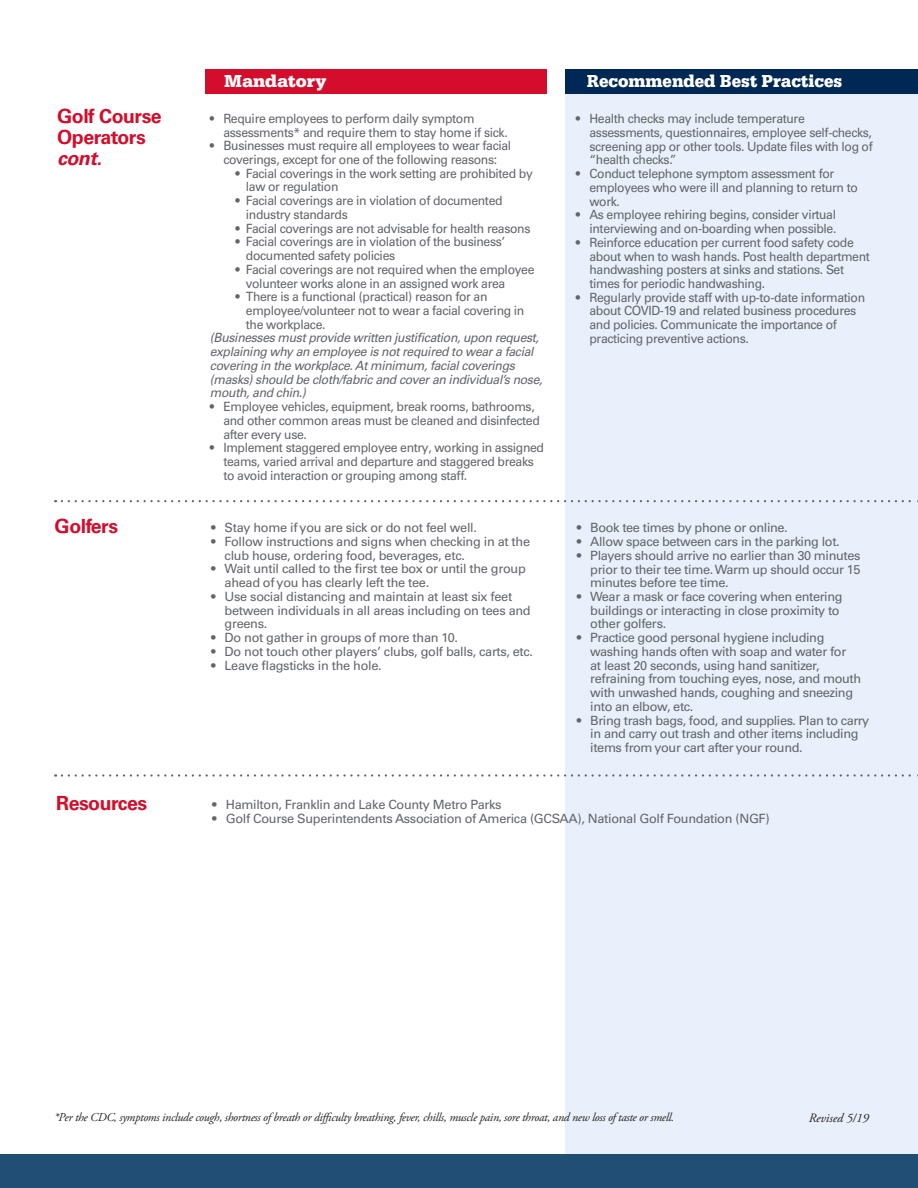
<style>
.page{position:relative;width:918px;height:1188px;background:#fff}
.page>*{position:absolute;margin:0;border:0;box-sizing:border-box;transform-origin:0 0}
.t1{font:700 19.5px/21px "Univers LT Pro 65";letter-spacing:-.025em;color:#d30d2b}
.t2{font:italic 700 19.5px "Univers LT Pro 65";color:#d30d2b}
.t3{font:700 18px "Serifa";color:#fff;scale:.95 1}
.t4{font:700 18px "Serifa";color:#fff}
.t5{font:12.75px/13.8px "Univers LT Pro 55 Roman";letter-spacing:-.03em;color:#63656a;scale:.96 1}
.t6{font:12.75px/13.6px "Univers LT Pro 55 Roman";letter-spacing:-.03em;color:#63656a}
.t7{font:italic 12.75px/13.8px "Univers LT Pro 55";letter-spacing:-.03em;color:#63656a;scale:.96 1}
.t8{font:italic 12.75px "Adobe Garamond Pro";color:#231f20}
.t9{font:italic 12px "Adobe Garamond Pro";letter-spacing:-.02em;color:#231f20}
</style>
<div class="page">
<div style="left:565px;top:91px;width:353px;height:1082px;background:#e9f0fb"></div>
<div style="left:205px;top:69px;width:342px;height:25px;background:#d30d2b"></div>
<div style="left:565px;top:69px;width:353px;height:25px;background:#002855"></div>
<div style="left:0;top:1155px;width:918px;height:33px;background:#204e75"></div>
<svg style="left:62px;top:500px;width:856px;height:2px"></svg>
<svg style="left:62px;top:774px;width:856px;height:3px"></svg>
<p class="t1" style="left:57px;top:106px;width:106px">Golf Course<br>Operators</p>
<p class="t2" style="left:57px;top:147px;width:46px">cont.</p>
<p class="t1" style="left:55px;top:516px;width:65px">Golfers</p>
<p class="t4" style="left:224px;top:71px;width:104px">Mandatory</p>
<p class="t3" style="left:587px;top:71px;width:270px">Recommended Best Practices</p>
<p class="t5" style="left:223px;top:112px;width:298px;text-indent:-14px">• Require employees to perform daily symptom assessments* and require them to stay home if sick.</p>
<p class="t5" style="left:210px;top:139px;width:315px;text-align:center">• Businesses must require all employees to wear facial coverings, except for one of the following reasons:</p>
<p class="t5" style="left:246px;top:166px;width:300px;text-indent:-11px">• Facial coverings in the work setting are prohibited by law or regulation</p>
<p class="t5" style="left:246px;top:194px;width:269px;text-indent:-11px">• Facial coverings are in violation of documented industry standards</p>
<p class="t5" style="left:235px;top:221px;width:309px">• Facial coverings are not advisable for health reasons</p>
<p class="t5" style="left:246px;top:235px;width:272px;text-indent:-11px">• Facial coverings are in violation of the business’ documented safety policies</p>
<p class="t5" style="left:246px;top:262px;width:302px;text-indent:-11px">• Facial coverings are not required when the employee volunteer works alone in an assigned work area</p>
<p class="t5" style="left:246px;top:290px;width:292px;text-indent:-11px">• There is a functional (practical) reason for an employee/volunteer not to wear a facial covering in</p>
<p class="t5" style="left:246px;top:317px;width:84px">the workplace.</p>
<p class="t7" style="left:210px;top:331px;width:348px">(Businesses must provide written justification, upon request, explaining why an employee is not required to wear a facial covering in the workplace. At minimum, facial coverings (masks) should be cloth/fabric and cover an individual’s nose, mouth, and chin.)</p>
<p class="t5" style="left:223px;top:400px;width:331px;text-indent:-14px">• Employee vehicles, equipment, break rooms, bathrooms, and other common areas must be cleaned and disinfected after every use.</p>
<p class="t5" style="left:223px;top:441px;width:336px;text-indent:-14px">• Implement staggered employee entry, working in assigned teams, varied arrival and departure and staggered breaks to avoid interaction or grouping among staff.</p>
<p class="t6" style="left:211px;top:521px;width:267px">• Stay home if you are sick or do not feel well.</p>
<p class="t6" style="left:225px;top:535px;width:307px;text-indent:-14px">• Follow instructions and signs when checking in at the club house, ordering food, beverages, etc.</p>
<p class="t6" style="left:225px;top:562px;width:303px;text-indent:-14px">• Wait until called to the first tee box or until the group ahead of you has clearly left the tee.</p>
<p class="t6" style="left:225px;top:590px;width:308px;text-indent:-14px">• Use social distancing and maintain at least six feet between individuals in all areas including on tees and greens.</p>
<p class="t6" style="left:211px;top:631px;width:248px">• Do not gather in groups of more than 10.</p>
<p class="t6" style="left:211px;top:645px;width:323px">• Do not touch other players’ clubs, golf balls, carts, etc.</p>
<p class="t6" style="left:211px;top:658px;width:172px">• Leave flagsticks in the hole.</p>
<p class="t5" style="left:589px;top:112px;width:297px;text-indent:-14px">• Health checks may include temperature assessments, questionnaires, employee self-checks, screening app or other tools. Update files with log of “health checks.”</p>
<p class="t5" style="left:576px;top:167px;width:271px">• Conduct telephone symptom assessment for</p>
<p class="t5" style="left:589px;top:181px;width:281px">employees who were ill and planning to return to work.</p>
<p class="t5" style="left:576px;top:208px;width:272px">• As employee rehiring begins, consider virtual</p>
<p class="t5" style="left:589px;top:222px;width:259px">interviewing and on-boarding when possible.</p>
<p class="t5" style="left:589px;top:235px;width:294px;text-indent:-14px">• Reinforce education per current food safety code about when to wash hands. Post health department handwashing posters at sinks and stations. Set times for periodic handwashing.</p>
<p class="t5" style="left:589px;top:290px;width:289px;text-indent:-14px">• Regularly provide staff with up-to-date information about COVID-19 and related business procedures and policies. Communicate the importance of</p>
<p class="t5" style="left:589px;top:331px;width:168px">practicing preventive actions.</p>
<p class="t6" style="left:577px;top:521px;width:213px">• Book tee times by phone or online.</p>
<p class="t6" style="left:577px;top:535px;width:265px">• Allow space between cars in the parking lot.</p>
<p class="t6" style="left:590px;top:548px;width:272px;text-align:justify;text-indent:-14px">• Players should arrive no earlier than 30 minutes prior to their tee time. Warm up should occur 15 minutes before tee time.</p>
<p class="t6" style="left:590px;top:590px;width:254px;text-indent:-14px">• Wear a mask or face covering when entering buildings or interacting in close proximity to other golfers.</p>
<p class="t6" style="left:590px;top:631px;width:258px;text-indent:-14px">• Practice good personal hygiene including washing hands often with soap and water for at least 20 seconds, using hand sanitizer,</p>
<p class="t6" style="left:590px;top:672px;width:272px">refraining from touching eyes, nose, and mouth with unwashed hands, coughing and sneezing into an elbow, etc.</p>
<p class="t6" style="left:590px;top:713px;width:281px;text-indent:-14px">• Bring trash bags, food, and supplies. Plan to carry in and carry out trash and other items including items from your cart after your round.</p>
<p class="t1" style="left:56px;top:793px;width:93px">Resources</p>
<p class="t6" style="left:212px;top:798px;width:291px">• Hamilton, Franklin and Lake County Metro Parks</p>
<p class="t6" style="left:212px;top:812px;width:559px">• Golf Course Superintendents Association of America (GCSAA), National Golf Foundation (NGF)</p>
<p class="t9" style="left:54px;top:1110px;width:622px">*Per the CDC, symptoms include cough, shortness of breath or difficulty breathing, fever, chills, muscle pain, sore throat, and new loss of taste or smell.</p>
<p class="t8" style="left:809px;top:1110px;width:61px">Revised 5/19</p>
</div>
